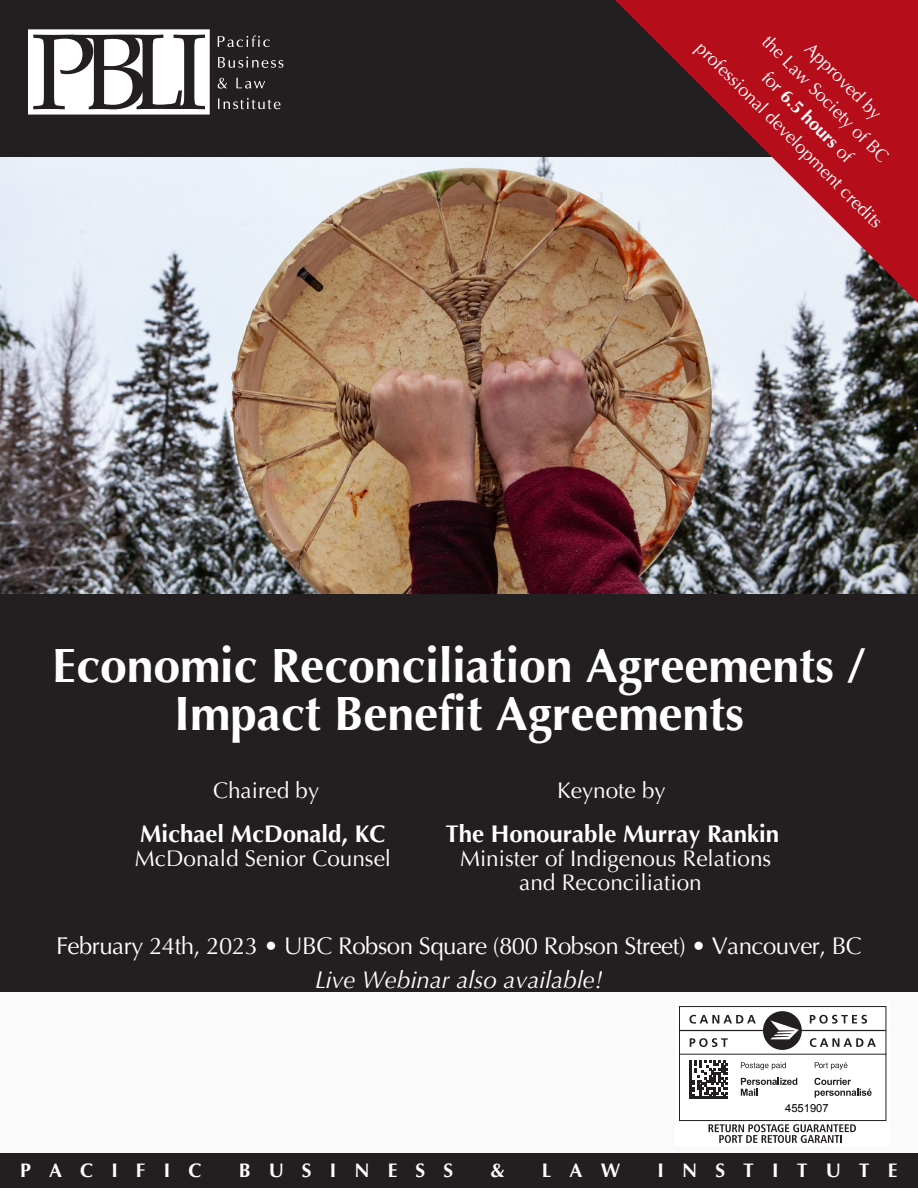
<style>
.page{position:relative;width:918px;height:1188px;background:#231f20}
.page>*{position:absolute;margin:0;border:0;box-sizing:border-box;transform-origin:0 0}
.Front_Title{font:700 48px/48px "Optima";color:#fff;text-align:center}
.Front_Chair_Date_and{font:24px "Optima";letter-spacing:-.02em;color:#fff}
.Front_Chair{font:700 24px "Optima";color:#fff}
.Front_Chair_Date_and-2{font:italic 24px "Optima";color:#fff}
.Front_Chair-2{font:22.5px "Optima";color:#fff}
.Pacific_Business_and{font:700 19.5px "Optima";letter-spacing:.93em;color:#fff}
.t1{font:18px "Optima";color:#fff}
.t2{font:700 18px "Optima";color:#fff}
.t3{font:11.1px "Arial";color:#000}
.s1{font-weight:400}
</style>
<div class="page">
<div style="left:0;top:993px;width:918px;height:160px;background:#fafafa"></div>
<div style="left:676px;top:1004px;width:214px;height:142px;background:#fff"></div>
<hr style="left:679px;top:1030px;width:207px;height:1px;background:#231f20">
<div style="left:763px;top:1011px;width:39px;height:39px;background:#231f20;border-radius:50%"></div>
<svg style="left:770px;top:1020px;width:29px;height:19px"></svg>
<svg style="left:810px;top:1015px;width:57px;height:9px"></svg>
<svg style="left:810px;top:1038px;width:66px;height:9px"></svg>
<svg style="left:689px;top:1015px;width:67px;height:9px"></svg>
<svg style="left:690px;top:1038px;width:38px;height:9px"></svg>
<div style="left:679px;top:1006px;width:207px;height:115px;border:1px solid #231f20"></div>
<hr style="left:679px;top:1054px;width:207px;height:1px;background:#231f20">
<svg style="left:741px;top:1062px;width:45px;height:8px"></svg>
<svg style="left:815px;top:1062px;width:32px;height:8px"></svg>
<svg style="left:741px;top:1078px;width:56px;height:18px"></svg>
<svg style="left:814px;top:1078px;width:58px;height:20px"></svg>
<svg style="left:708px;top:1124px;width:148px;height:19px"></svg>
<svg style="left:690px;top:1061px;width:38px;height:38px"></svg>
<svg style="left:28px;top:29px;width:182px;height:86px"></svg>
<svg style="left:218px;top:35px;width:52px;height:12px"></svg>
<svg style="left:218px;top:57px;width:65px;height:11px"></svg>
<svg style="left:218px;top:78px;width:9px;height:11px"></svg>
<svg style="left:236px;top:78px;width:29px;height:11px"></svg>
<svg style="left:218px;top:98px;width:62px;height:11px"></svg>
<img style="left:0;top:157px;width:918px;height:437px">
<svg style="left:615px;top:0;width:303px;height:303px;background:#ae5960"></svg>
<p class="t1" style="left:773px;top:31px;width:172px;rotate:45deg">the Law Society of BC</p>
<p class="t1" style="left:815px;top:38px;width:102px;rotate:45deg">Approved by</p>
<p class="t1" style="left:707px;top:37px;width:257px;rotate:45deg">professional development credits</p>
<p class="t2" style="left:772px;top:67px;width:122px;rotate:45deg"><span class="s1">for</span> 6.5 hours <span class="s1">of</span></p>
<p class="Front_Title" style="left:52px;top:643px;width:815px">Economic Reconciliation Agreements /<br>Impact Benefit Agreements</p>
<p class="Front_Chair-2" style="left:213px;top:778px;width:108px">Chaired by</p>
<p class="Front_Chair-2" style="left:557px;top:778px;width:110px">Keynote by</p>
<p class="Front_Chair" style="left:140px;top:820px;width:247px">Michael McDonald, KC</p>
<p class="Front_Chair" style="left:446px;top:820px;width:335px">The Honourable Murray Rankin</p>
<p class="Front_Chair-2" style="left:135px;top:845px;width:258px">McDonald Senior Counsel</p>
<p class="Front_Chair-2" style="left:460px;top:845px;width:313px">Minister of Indigenous Relations</p>
<p class="Front_Chair-2" style="left:519px;top:869px;width:184px">and Reconciliation</p>
<p class="Front_Chair_Date_and" style="left:56px;top:932px;width:807px">February 24th, 2023 • UBC Robson Square (800 Robson Street) • Vancouver, BC</p>
<p class="Front_Chair_Date_and-2" style="left:315px;top:966px;width:289px">Live Webinar also available!</p>
<p class="t3" style="left:785px;top:1101px;width:45px">4551907</p>
<p class="Pacific_Business_and" style="left:20px;top:1159px;width:183px">PACIFIC</p>
<p class="Pacific_Business_and" style="left:239px;top:1159px;width:216px">BUSINESS</p>
<p class="Pacific_Business_and" style="left:490px;top:1159px;width:16px">&amp;</p>
<p class="Pacific_Business_and" style="left:542px;top:1159px;width:80px">LAW</p>
<p class="Pacific_Business_and" style="left:658px;top:1159px;width:242px">INSTITUTE</p>
</div>
